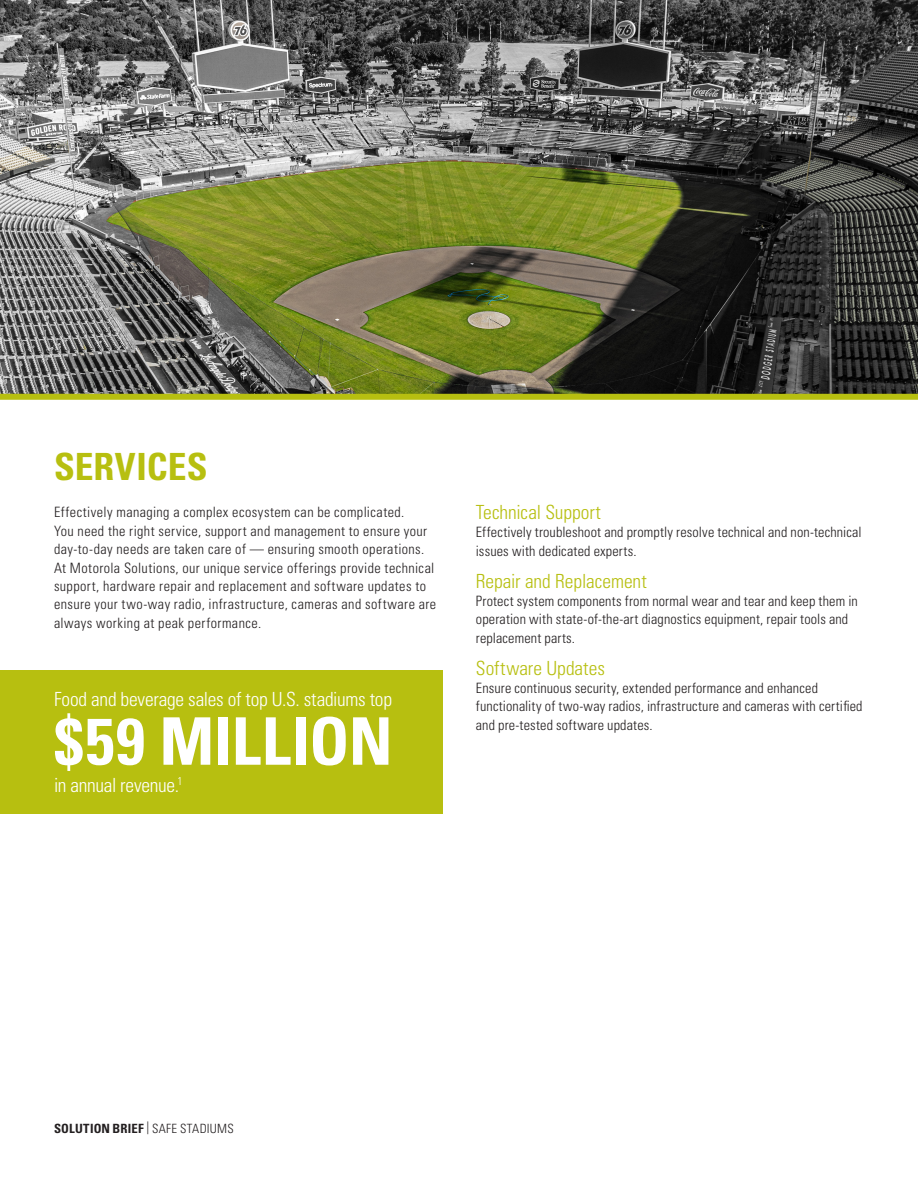
<style>
.page{position:relative;width:918px;height:1188px;background:#fff}
.page>*{position:absolute;margin:0;border:0;box-sizing:border-box;transform-origin:0 0}
.Body_Text{font:700 condensed 65.7px "Univers LT Std";letter-spacing:-.005em;color:#fff}
.Body_Text-2{font:700 condensed 37.5px "Univers LT Std";letter-spacing:.005em;color:#b7bf10}
.Body_Text-3{font:300 condensed 19.5px "Univers LT Std";letter-spacing:-.01em;color:#fff}
.Body_Text-4{font:300 condensed 19.5px "Univers LT Std";color:#b7bf10}
.Body_Text-5{font:300 condensed 14.25px/18.3px "Univers LT Std";letter-spacing:.02em;color:#231f20}
.t1{font:700 condensed 12.75px "Univers LT Std";letter-spacing:.01em;color:#231f20}
.s1{font-weight:300}
</style>
<div class="page">
<img style="left:0;top:0;width:918px;height:394px">
<div style="left:0;top:671px;width:442px;height:143px;background:#b7bf10"></div>
<div style="left:0;top:394px;width:918px;height:6px;background:#b7bf10"></div>
<p class="Body_Text-2" style="left:54px;top:443px;width:155px">SERVICES</p>
<p class="Body_Text-5" style="left:54px;top:503px;width:384px">Effectively managing a complex ecosystem can be complicated.<br>You need the right service, support and management to ensure your day-to-day needs are taken care of — ensuring smooth operations.<br>At Motorola Solutions, our unique service offerings provide technical support, hardware repair and replacement and software updates to ensure your two-way radio, infrastructure, cameras and software are always working at peak performance.</p>
<p class="Body_Text-4" style="left:476px;top:500px;width:127px">Technical Support</p>
<p class="Body_Text-5" style="left:476px;top:523px;width:387px">Effectively troubleshoot and promptly resolve technical and non-technical issues with dedicated experts.</p>
<p class="Body_Text-4" style="left:476px;top:569px;width:172px">Repair and Replacement</p>
<p class="Body_Text-5" style="left:476px;top:592px;width:383px">Protect system components from normal wear and tear and keep them in operation with state-of-the-art diagnostics equipment, repair tools and replacement parts.</p>
<p class="Body_Text-4" style="left:476px;top:656px;width:131px">Software Updates</p>
<p class="Body_Text-5" style="left:476px;top:679px;width:388px">Ensure continuous security, extended performance and enhanced functionality of two-way radios, infrastructure and cameras with certified and pre-tested software updates.</p>
<p class="Body_Text-3" style="left:54px;top:688px;width:340px">Food and beverage sales of top U.S. stadiums top</p>
<p class="Body_Text" style="left:54px;top:701px;width:340px">$59 MILLION</p>
<p class="Body_Text-3" style="left:54px;top:773px;width:130px">in annual revenue.<sup>1</sup></p>
<p class="t1" style="left:54px;top:1121px;width:181px">SOLUTION BRIEF <span class="s1">| SAFE STADIUMS</span></p>
</div>
